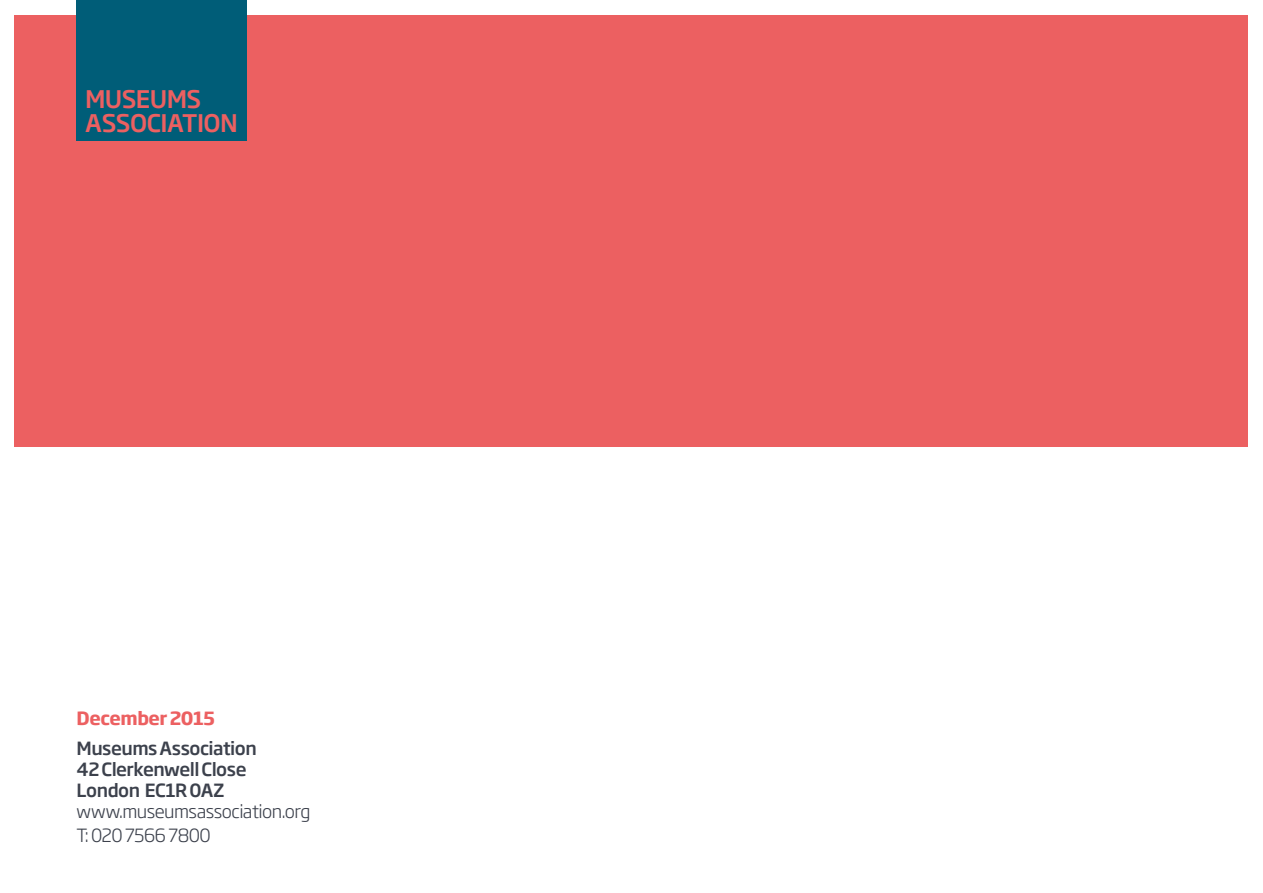
<style>
.page{position:relative;width:1263px;height:893px;background:#fff}
.page>*{position:absolute;margin:0;border:0;box-sizing:border-box;transform-origin:0 0}
.t1{font:500 24px/24px "Soho Gothic Std";letter-spacing:-.025em;color:#ec6061}
.t2{font:500 18px/21px "Soho Gothic Std";letter-spacing:-.03em;color:#3c414c}
.t3{font:300 18px/24px "Soho Gothic Std";letter-spacing:-.03em;color:#3c414c}
.t4{font:700 18px "Soho Gothic Std";letter-spacing:-.025em;color:#ec6061}
</style>
<div class="page">
<div style="left:15px;top:15px;width:1233px;height:431px;background:#ec6061"></div>
<div style="left:77px;top:0;width:170px;height:140px;background:#005d78"></div>
<h1 class="t1" style="left:85px;top:87px;width:155px">MUSEUMS<br>ASSOCIATION</h1>
<p class="t4" style="left:77px;top:706px;width:140px">December 2015</p>
<p class="t2" style="left:77px;top:738px;width:182px">Museums Association<br>42 Clerkenwell Close<br>London EC1R 0AZ</p>
<p class="t3" style="left:77px;top:800px;width:235px">www.museumsassociation.org<br>T: 020 7566 7800</p>
</div>
